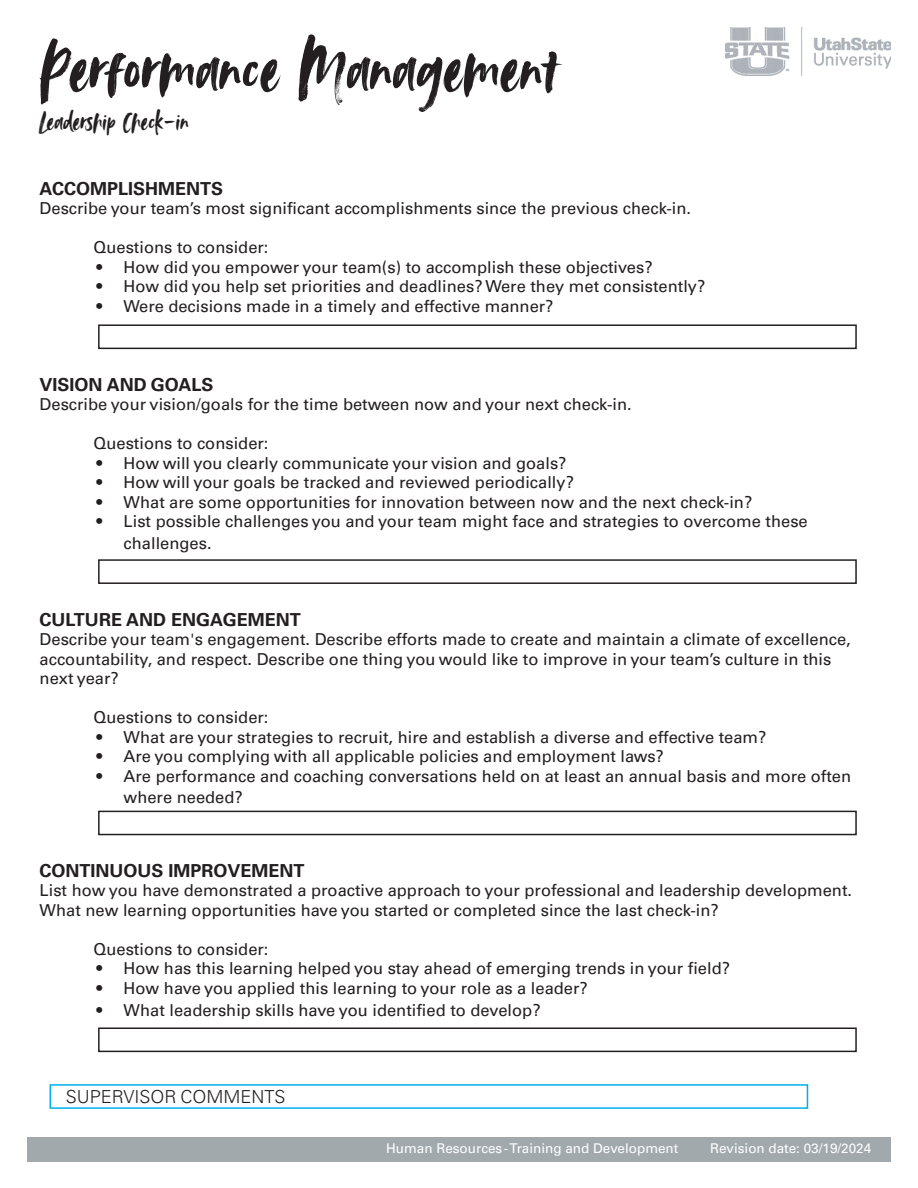
<style>
.page{position:relative;width:918px;height:1188px;background:#fff}
.page>*{position:absolute;margin:0;border:0;box-sizing:border-box;transform-origin:0 0}
.t1{font:72px "Avallon Alt";color:#231f20}
.t2{font:27px "Avallon Alt";color:#231f20}
.t3{font:700 18px "Univers";color:#231f20}
.t4{font:300 18px "Univers";color:#231f20}
.t5{font:16.5px/19.5px "Univers";color:#231f20}
.t6{font:13.5px "Univers";color:#fff}
</style>
<div class="page">
<div style="left:27px;top:1137px;width:864px;height:25px;background:#a1a9ad"></div>
<img style="left:725px;top:27px;width:166px;height:49px">
<div style="left:50px;top:1084px;width:758px;height:25px;border:2px solid #00aeef"></div>
<div style="left:98px;top:324px;width:759px;height:25px;border:2px solid #231f20"></div>
<div style="left:98px;top:559px;width:759px;height:25px;border:2px solid #231f20"></div>
<div style="left:98px;top:811px;width:759px;height:24px;border:2px solid #231f20"></div>
<div style="left:98px;top:1028px;width:759px;height:24px;border:2px solid #231f20"></div>
<h1 class="t1" style="left:40px;top:20px;width:521px">Performance Management</h1>
<h2 class="t2" style="left:40px;top:103px;width:150px">Leadership Check-in</h2>
<p class="t3" style="left:40px;top:178px;width:185px">ACCOMPLISHMENTS</p>
<p class="t5" style="left:40px;top:199px;width:653px">Describe your team’s most significant accomplishments since the previous check-in.</p>
<p class="t5" style="left:94px;top:238px;width:176px">Questions to consider:</p>
<p class="t5" style="left:97px;top:257px;width:558px">• How did you empower your team(s) to accomplish these objectives?</p>
<p class="t5" style="left:97px;top:277px;width:610px">• How did you help set priorities and deadlines? Were they met consistently?</p>
<p class="t5" style="left:97px;top:296px;width:458px">• Were decisions made in a timely and effective manner?</p>
<p class="t3" style="left:40px;top:374px;width:175px">VISION AND GOALS</p>
<p class="t5" style="left:40px;top:395px;width:594px">Describe your vision/goals for the time between now and your next check-in.</p>
<p class="t5" style="left:94px;top:434px;width:176px">Questions to consider:</p>
<p class="t5" style="left:97px;top:453px;width:471px">• How will you clearly communicate your vision and goals?</p>
<p class="t5" style="left:97px;top:473px;width:479px">• How will your goals be tracked and reviewed periodically?</p>
<p class="t5" style="left:97px;top:492px;width:657px">• What are some opportunities for innovation between now and the next check-in?</p>
<p class="t5" style="left:124px;top:511px;width:686px;line-height:21.6px;text-indent:-27px">• List possible challenges you and your team might face and strategies to overcome these challenges.</p>
<p class="t3" style="left:40px;top:609px;width:263px">CULTURE AND ENGAGEMENT</p>
<p class="t5" style="left:40px;top:630px;width:813px">Describe your team's engagement. Describe efforts made to create and maintain a climate of excellence, accountability, and respect. Describe one thing you would like to improve in your team’s culture in this next year?</p>
<p class="t5" style="left:94px;top:708px;width:176px">Questions to consider:</p>
<p class="t5" style="left:97px;top:727px;width:671px">• What are your strategies to recruit, hire and establish a diverse and effective team?</p>
<p class="t5" style="left:97px;top:747px;width:569px">• Are you complying with all applicable policies and employment laws?</p>
<p class="t5" style="left:124px;top:765px;width:729px;line-height:21.6px;text-indent:-27px">• Are performance and coaching conversations held on at least an annual basis and more often where needed?</p>
<p class="t3" style="left:40px;top:860px;width:266px">CONTINUOUS IMPROVEMENT</p>
<p class="t5" style="left:40px;top:881px;width:814px">List how you have demonstrated a proactive approach to your professional and leadership development.<br>What new learning opportunities have you started or completed since the last check-in?</p>
<p class="t5" style="left:94px;top:939px;width:176px">Questions to consider:</p>
<p class="t5" style="left:97px;top:959px;width:635px">• How has this learning helped you stay ahead of emerging trends in your field?</p>
<p class="t5" style="left:97px;top:978px;width:493px">• How have you applied this learning to your role as a leader?</p>
<p class="t5" style="left:97px;top:1000px;width:446px">• What leadership skills have you identified to develop?</p>
<p class="t4" style="left:66px;top:1086px;width:221px">SUPERVISOR COMMENTS</p>
<p class="t6" style="left:386px;top:1140px;width:294px">Human Resources - Training and Development</p>
<p class="t6" style="left:710px;top:1140px;width:163px">Revision date: 03/19/2024</p>
</div>
